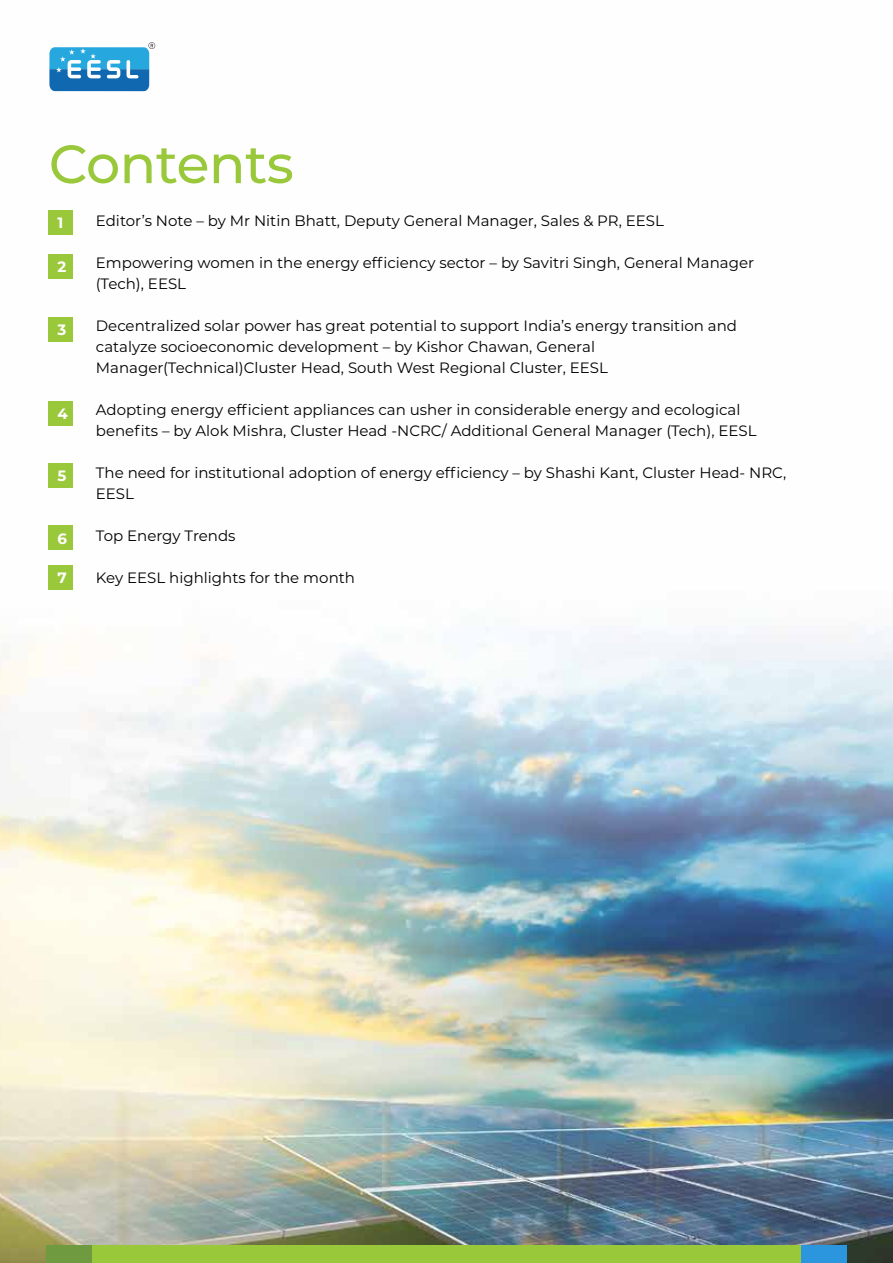
<style>
.page{position:relative;width:893px;height:1263px;background:#fff}
.page>*{position:absolute;margin:0;border:0;box-sizing:border-box;transform-origin:0 0}
.t1{font:500 53.85px "Montserrat";letter-spacing:-.01em;color:#99c83b}
.t2{font:15px/21px "Montserrat";color:#000}
.t3{font:700 15px "Montserrat";color:#fff}
</style>
<div class="page">
<img style="left:0;top:44px;width:893px;height:1219px">
<div style="left:49px;top:211px;width:24px;height:24px;background:#99c83b"></div>
<div style="left:49px;top:254px;width:24px;height:25px;background:#99c83b"></div>
<div style="left:49px;top:317px;width:24px;height:24px;background:#99c83b"></div>
<div style="left:49px;top:402px;width:24px;height:24px;background:#99c83b"></div>
<div style="left:49px;top:464px;width:24px;height:24px;background:#99c83b"></div>
<div style="left:49px;top:526px;width:24px;height:24px;background:#99c83b"></div>
<div style="left:49px;top:566px;width:24px;height:24px;background:#99c83b"></div>
<svg style="left:49px;top:42px;width:106px;height:49px"></svg>
<div style="left:91px;top:1245px;width:710px;height:18px;background:#99c83b"></div>
<div style="left:46px;top:1245px;width:45px;height:18px;background:#709a40"></div>
<div style="left:801px;top:1245px;width:46px;height:18px;background:#2b95de"></div>
<h1 class="t1" style="left:49px;top:126px;width:246px">Contents</h1>
<p class="t2" style="left:96px;top:210px;width:570px">Editor’s Note – by Mr Nitin Bhatt, Deputy General Manager, Sales &amp; PR, EESL</p>
<p class="t2" style="left:96px;top:252px;width:660px">Empowering women in the energy efficiency sector – by Savitri Singh, General Manager (Tech), EESL</p>
<p class="t2" style="left:96px;top:315px;width:643px">Decentralized solar power has great potential to support India’s energy transition and catalyze socioeconomic development – by Kishor Chawan, General<br>Manager(Technical)Cluster Head, South West Regional Cluster, EESL</p>
<p class="t2" style="left:96px;top:399px;width:662px">Adopting energy efficient appliances can usher in considerable energy and ecological benefits – by Alok Mishra, Cluster Head -NCRC/ Additional General Manager (Tech), EESL</p>
<p class="t2" style="left:96px;top:462px;width:692px">The need for institutional adoption of energy efficiency – by Shashi Kant, Cluster Head- NRC,<br>EESL</p>
<p class="t2" style="left:96px;top:525px;width:141px">Top Energy Trends</p>
<p class="t2" style="left:96px;top:567px;width:261px">Key EESL highlights for the month</p>
<p class="t3" style="left:57px;top:212px;width:7px">1</p>
<p class="t3" style="left:57px;top:256px;width:10px">2</p>
<p class="t3" style="left:57px;top:319px;width:10px">3</p>
<p class="t3" style="left:57px;top:403px;width:12px">4</p>
<p class="t3" style="left:57px;top:465px;width:10px">5</p>
<p class="t3" style="left:57px;top:527px;width:11px">6</p>
<p class="t3" style="left:57px;top:567px;width:11px">7</p>
</div>
